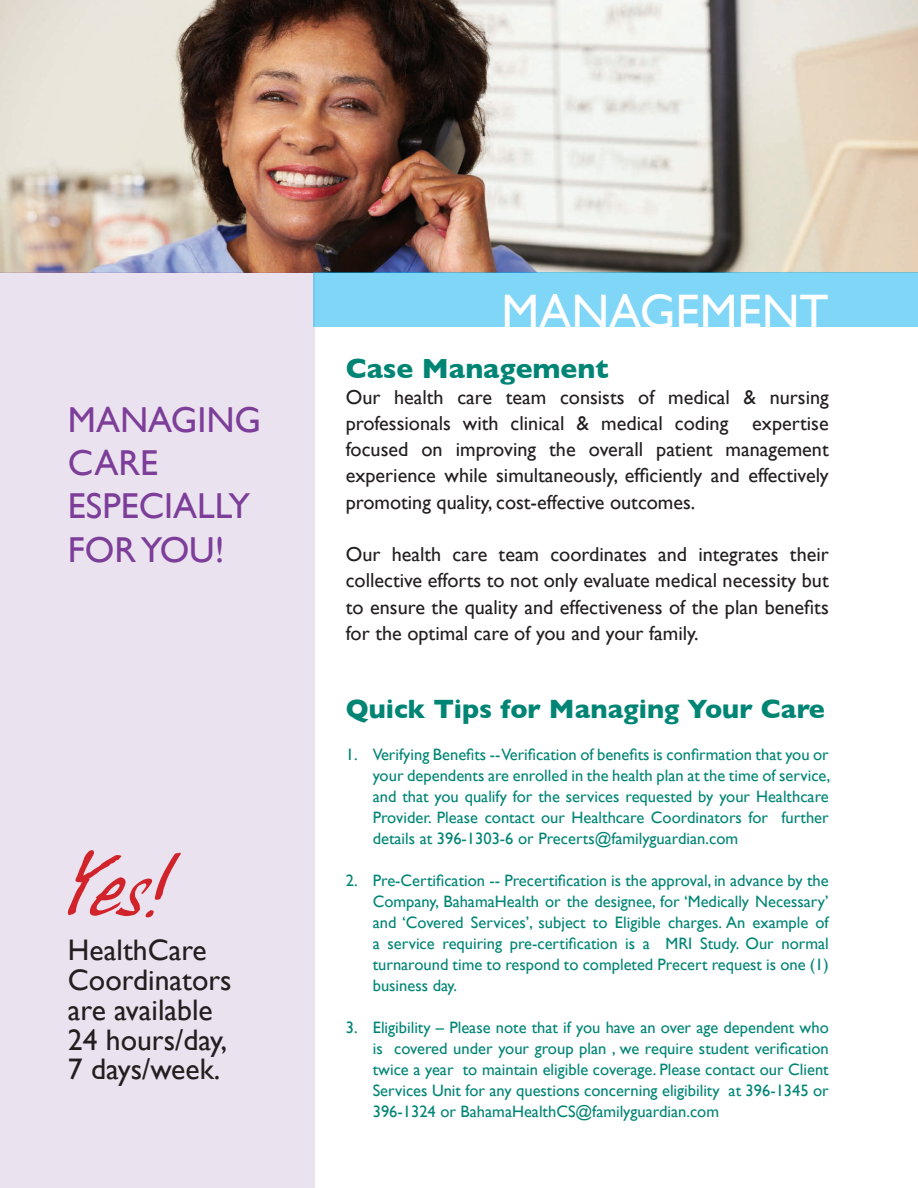
<style>
.page{position:relative;width:918px;height:1188px;background:#fff}
.page>*{position:absolute;margin:0;border:0;box-sizing:border-box;transform-origin:0 0}
.t1{font:italic 96px "Juergen";color:#d1232a}
.t2{font:48.45px "Gill Sans";color:#fff}
.t3{font:36px/43.2px "Gill Sans";color:#7c3e98}
.t4{font:29.7px/29.7px "Gill Sans";color:#231f20}
.t5{font:700 28.2px "Gill Sans";color:#008575}
.t6{font:700 27px "Gill Sans";color:#008575}
.t7{font:20.1px/26.2px "Gill Sans";color:#231f20;text-align:justify}
.t8{font:16.5px/21px "Gill Sans";color:#008575;text-align:justify}
</style>
<div class="page">
<img style="left:0;top:0;width:918px;height:272px">
<div style="left:0;top:272px;width:315px;height:916px;background:#ebe2ef"></div>
<div style="left:314px;top:272px;width:604px;height:54px;background:#80d6f7"></div>
<h3 class="t3" style="left:68px;top:398px;width:195px">MANAGING<br>CARE<br>ESPECIALLY<br>FOR YOU!</h3>
<h1 class="t1" style="left:68px;top:826px;width:106px">Yes!</h1>
<h3 class="t4" style="left:68px;top:935px;width:165px">HealthCare<br>Coordinators are available<br>24 hours/day,<br>7 days/week.</h3>
<h2 class="t2" style="left:501px;top:283px;width:329px">MANAGEMENT</h2>
<h3 class="t5" style="left:346px;top:346px;width:264px">Case Management</h3>
<p class="t7" style="left:346px;top:384px;width:485px">Our health care team consists of medical &amp; nursing professionals with clinical &amp; medical coding expertise focused on improving the overall patient management experience while simultaneously, efficiently and effectively promoting quality, cost-effective outcomes.</p>
<p class="t7" style="left:346px;top:541px;width:485px">Our health care team coordinates and integrates their collective efforts to not only evaluate medical necessity but to ensure the quality and effectiveness of the plan benefits for the optimal care of you and your family.</p>
<h3 class="t6" style="left:346px;top:687px;width:481px">Quick Tips for Managing Your Care</h3>
<p class="t8" style="left:373px;top:743px;width:459px;text-indent:-27px">1. Verifying Benefits -- Verification of benefits is confirmation that you or your dependents are enrolled in the health plan at the time of service, and that you qualify for the services requested by your Healthcare Provider. Please contact our Healthcare Coordinators for further details at 396-1303-6 or Precerts@familyguardian.com</p>
<p class="t8" style="left:373px;top:869px;width:458px;text-indent:-27px">2. Pre-Certification -- Precertification is the approval, in advance by the Company, BahamaHealth or the designee, for ‘Medically Necessary’ and ‘Covered Services’, subject to Eligible charges. An example of a service requiring pre-certification is a MRI Study. Our normal turnaround time to respond to completed Precert request is one (1) business day.</p>
<p class="t8" style="left:373px;top:1016px;width:458px;text-indent:-27px">3. Eligibility – Please note that if you have an over age dependent who is covered under your group plan , we require student verification twice a year to maintain eligible coverage. Please contact our Client Services Unit for any questions concerning eligibility at 396-1345 or 396-1324 or BahamaHealthCS@familyguardian.com</p>
</div>
